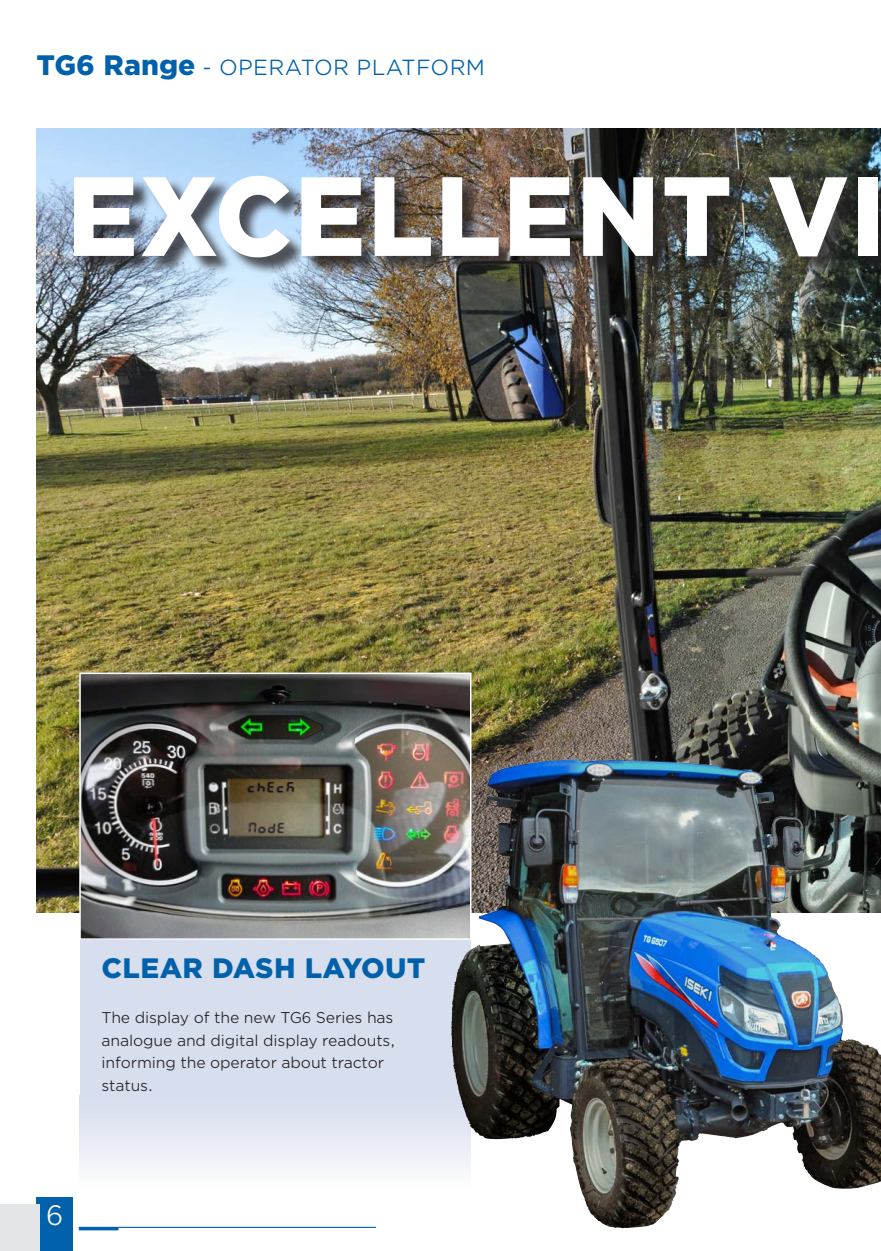
<style>
.page{position:relative;width:881px;height:1251px;background:#fff}
.page>*{position:absolute;margin:0;border:0;box-sizing:border-box;transform-origin:0 0}
.t1{font:900 108px "Gotham S Sm";letter-spacing:.01em;color:#fff;scale:.95 1}
.t2{font:900 27px "Gotham S Sm";letter-spacing:.01em;color:#0161aa}
.t3{font:27px "Gotham Office";color:#fff}
.t4{font:21px "Gotham Office";letter-spacing:.015em;color:#0161aa}
.t5{font:15px/22.5px "Gotham Office";letter-spacing:-.01em;color:#231f20}
.s1{font-family:"Gotham S Sm";font-weight:900;font-size:27px}
</style>
<div class="page">
<img style="left:36px;top:129px;width:845px;height:783px">
<div style="left:36px;top:1197px;width:37px;height:54px;background:#0161aa"></div>
<div style="left:0;top:1204px;width:40px;height:47px;background:#e4e5e7"></div>
<hr style="left:79px;top:1227px;width:297px;height:1px;background:#0161aa">
<hr style="left:79px;top:1227px;width:39px;height:3px;background:#0161aa">
<div style="left:80px;top:878px;width:391px;height:217px;background:#d7deee"></div>
<div style="left:80px;top:1095px;width:391px;height:93px;background:linear-gradient(to bottom,#d5dcec,#fcfdfe)"></div>
<div style="left:77px;top:178px;width:804px;height:98px;background:#231f20;opacity:.75"></div>
<img style="left:82px;top:675px;width:386px;height:262px">
<div style="left:79px;top:672px;width:392px;height:268px;border:2px solid #fff"></div>
<img style="left:441px;top:750px;width:440px;height:479px">
<p class="t4" style="left:36px;top:53px;width:450px"><span class="s1">TG6 Range</span> - OPERATOR PLATFORM</p>
<p class="t1" style="left:66px;top:139px;width:864px">EXCELLENT VI</p>
<p class="t2" style="left:102px;top:949px;width:325px">CLEAR DASH LAYOUT</p>
<p class="t5" style="left:102px;top:1006px;width:295px">The display of the new TG6 Series has analogue and digital display readouts, informing the operator about tractor status.</p>
<p class="t3" style="left:46px;top:1197px;width:19px">6</p>
</div>
